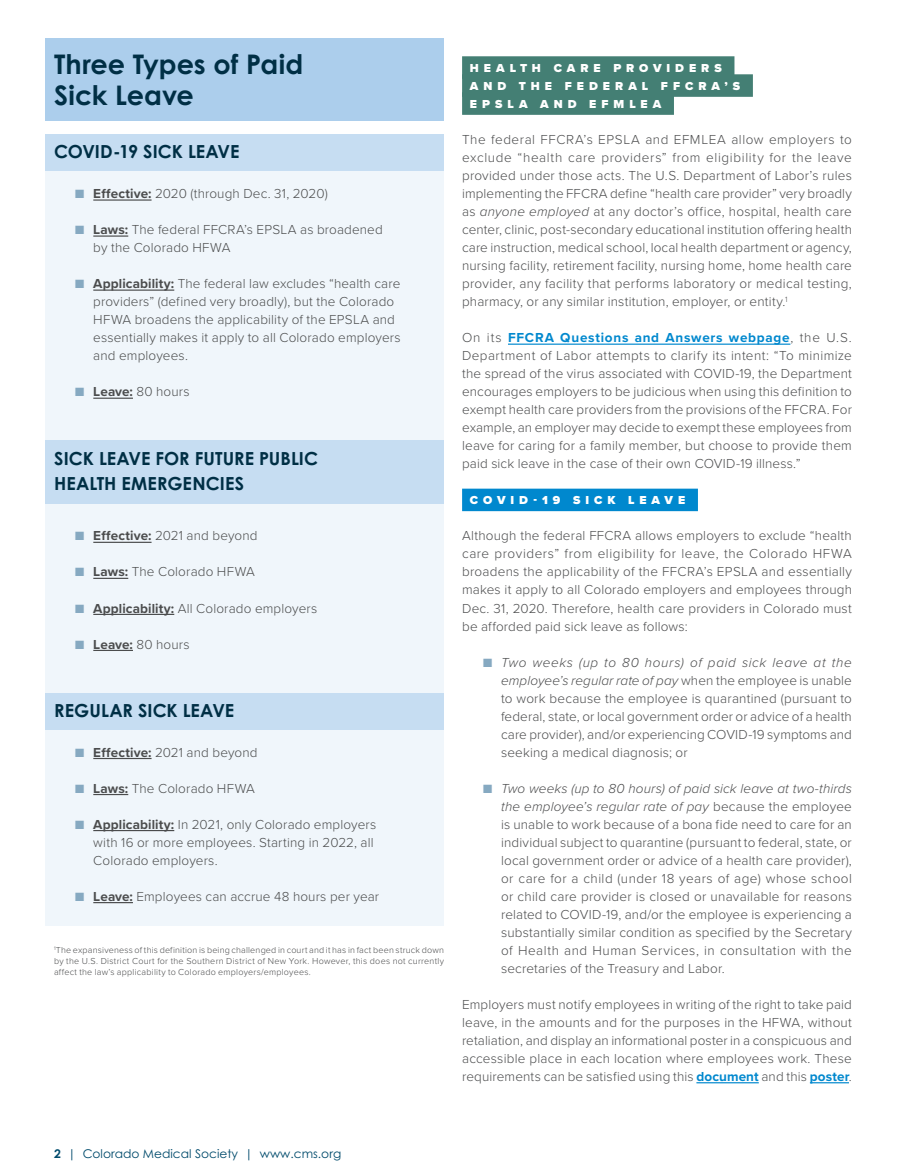
<style>
.page{position:relative;width:906px;height:1176px;background:#fff}
.page>*{position:absolute;margin:0;border:0;box-sizing:border-box;transform-origin:0 0}
.New_-_Main_Title{font:700 27px/31.5px "Century Gothic Pro";color:#002f45}
.New_-_Small_Title{font:700 18px/25.5px "Century Gothic Pro";color:#002f45}
.Body_Copy{font:300 13.5px/18px "Proxima Nova";letter-spacing:.01em;color:#4b4c4d;text-align:justify}
.TOC_-_Large{font:900 12px/18px "Proxima Nova";letter-spacing:.415em;color:#fff}
.t1{font:12px "Century Gothic Pro";color:#004b6c}
.Body_Copy-2{font:300 9px/10.8px "Proxima Nova";letter-spacing:.025em;color:#4b4c4d;text-align:justify}
.s1{color:#86a9c1}
.s2{font-weight:700}
.s3{font-style:italic}
.s4{font-weight:700;color:#0088ce}
</style>
<div class="page">
<div style="left:45px;top:135px;width:399px;height:791px;background:#f0f6fb"></div>
<div style="left:45px;top:134px;width:399px;height:36px;background:#c6ddf2"></div>
<div style="left:45px;top:39px;width:399px;height:82px;background:#acceec"></div>
<div style="left:45px;top:440px;width:399px;height:63px;background:#c6ddf2"></div>
<div style="left:45px;top:693px;width:399px;height:36px;background:#c6ddf2"></div>
<hr style="left:93px;top:199px;width:58px;height:1px;background:#4b4c4d">
<hr style="left:93px;top:235px;width:35px;height:1px;background:#4b4c4d">
<hr style="left:93px;top:289px;width:81px;height:1px;background:#4b4c4d">
<hr style="left:93px;top:397px;width:40px;height:1px;background:#4b4c4d">
<hr style="left:93px;top:541px;width:58px;height:1px;background:#4b4c4d">
<hr style="left:93px;top:577px;width:35px;height:1px;background:#4b4c4d">
<hr style="left:93px;top:613px;width:81px;height:1px;background:#4b4c4d">
<hr style="left:93px;top:649px;width:40px;height:1px;background:#4b4c4d">
<hr style="left:93px;top:757px;width:58px;height:1px;background:#4b4c4d">
<hr style="left:93px;top:793px;width:35px;height:1px;background:#4b4c4d">
<hr style="left:93px;top:829px;width:81px;height:1px;background:#4b4c4d">
<hr style="left:93px;top:901px;width:40px;height:1px;background:#4b4c4d">
<div style="left:462px;top:56px;width:272px;height:23px;background:#447f74"></div>
<div style="left:462px;top:74px;width:290px;height:23px;background:#447f74"></div>
<div style="left:462px;top:92px;width:211px;height:23px;background:#447f74"></div>
<hr style="left:507px;top:343px;width:283px;height:1px;background:#0088ce">
<div style="left:462px;top:488px;width:235px;height:23px;background:#0088ce"></div>
<hr style="left:696px;top:1081px;width:62px;height:1px;background:#0088ce">
<hr style="left:809px;top:1081px;width:39px;height:1px;background:#0088ce">
<p class="New_-_Main_Title" style="left:54px;top:48px;width:250px">Three Types of Paid<br>Sick Leave</p>
<p class="New_-_Small_Title" style="left:54px;top:139px;width:186px">COVID-19 SICK LEAVE</p>
<p class="Body_Copy" style="left:75px;top:184px;width:254px"><span class="s1">■</span> <span class="s2">Effective:</span> 2020 (through Dec. 31, 2020)</p>
<p class="Body_Copy" style="left:93px;top:220px;width:291px;text-indent:-18px"><span class="s1">■</span> <span class="s2">Laws:</span> The federal FFCRA’s EPSLA as broadened by the Colorado HFWA</p>
<p class="Body_Copy" style="left:93px;top:274px;width:309px;text-align:left;text-indent:-18px"><span class="s1">■</span> <span class="s2">Applicability:</span> The federal law excludes “health care providers” (defined very broadly), but the Colorado HFWA broadens the applicability of the EPSLA and essentially makes it apply to all Colorado employers and employees.</p>
<p class="Body_Copy" style="left:75px;top:382px;width:116px"><span class="s1">■</span> <span class="s2">Leave:</span> 80 hours</p>
<p class="New_-_Small_Title" style="left:54px;top:445px;width:265px">SICK LEAVE FOR FUTURE PUBLIC<br>HEALTH EMERGENCIES</p>
<p class="Body_Copy" style="left:75px;top:526px;width:184px"><span class="s1">■</span> <span class="s2">Effective:</span> 2021 and beyond</p>
<p class="Body_Copy" style="left:75px;top:562px;width:181px"><span class="s1">■</span> <span class="s2">Laws:</span> The Colorado HFWA</p>
<p class="Body_Copy" style="left:75px;top:598px;width:243px"><span class="s1">■</span> <span class="s2">Applicability:</span> All Colorado employers</p>
<p class="Body_Copy" style="left:75px;top:634px;width:116px"><span class="s1">■</span> <span class="s2">Leave:</span> 80 hours</p>
<p class="New_-_Small_Title" style="left:54px;top:697px;width:181px">REGULAR SICK LEAVE</p>
<p class="Body_Copy" style="left:75px;top:742px;width:184px"><span class="s1">■</span> <span class="s2">Effective:</span> 2021 and beyond</p>
<p class="Body_Copy" style="left:75px;top:778px;width:181px"><span class="s1">■</span> <span class="s2">Laws:</span> The Colorado HFWA</p>
<p class="Body_Copy" style="left:93px;top:814px;width:284px;text-align:left;text-indent:-18px"><span class="s1">■</span> <span class="s2">Applicability:</span> In 2021, only Colorado employers with 16 or more employees. Starting in 2022, all<br>Colorado employers.</p>
<p class="Body_Copy" style="left:75px;top:886px;width:305px"><span class="s1">■</span> <span class="s2">Leave:</span> Employees can accrue 48 hours per year</p>
<p class="Body_Copy-2" style="left:54px;top:943px;width:391px"><sup>1</sup>The expansiveness of this definition is being challenged in court and it has in fact been struck down by the U.S. District Court for the Southern District of New York. However, this does not currently affect the law’s applicability to Colorado employers/employees.</p>
<p class="TOC_-_Large" style="left:469px;top:59px;width:271px">HEALTH CARE PROVIDERS<br>AND THE FEDERAL FFCRA’S<br>EPSLA AND EFMLEA</p>
<p class="Body_Copy" style="left:462px;top:130px;width:391px">The federal FFCRA’s EPSLA and EFMLEA allow employers to exclude “health care providers” from eligibility for the leave provided under those acts. The U.S. Department of Labor’s rules implementing the FFCRA define “health care provider” very broadly as <span class="s3">anyone employed</span> at any doctor’s office, hospital, health care center, clinic, post-secondary educational institution offering health care instruction, medical school, local health department or agency, nursing facility, retirement facility, nursing home, home health care provider, any facility that performs laboratory or medical testing, pharmacy, or any similar institution, employer, or entity.<sup>1</sup></p>
<p class="Body_Copy" style="left:462px;top:328px;width:391px">On its <span class="s4">FFCRA Questions and Answers webpage</span>, the U.S.<br>Department of Labor attempts to clarify its intent: “To minimize the spread of the virus associated with COVID-19, the Department encourages employers to be judicious when using this definition to exempt health care providers from the provisions of the FFCRA. For example, an employer may decide to exempt these employees from leave for caring for a family member, but choose to provide them paid sick leave in the case of their own COVID-19 illness.”</p>
<p class="TOC_-_Large" style="left:469px;top:491px;width:217px">COVID-19 SICK LEAVE</p>
<p class="Body_Copy" style="left:462px;top:526px;width:391px">Although the federal FFCRA allows employers to exclude “health care providers” from eligibility for leave, the Colorado HFWA broadens the applicability of the FFCRA’s EPSLA and essentially makes it apply to all Colorado employers and employees through Dec. 31, 2020. Therefore, health care providers in Colorado must be afforded paid sick leave as follows:</p>
<p class="Body_Copy" style="left:501px;top:652px;width:352px;text-indent:-18px"><span class="s1">■</span> <span class="s3">Two weeks (up to 80 hours) of paid sick leave at the employee’s regular rate of pay</span> when the employee is unable to work because the employee is quarantined (pursuant to federal, state, or local government order or advice of a health care provider), and/or experiencing COVID-19 symptoms and seeking a medical diagnosis; or</p>
<p class="Body_Copy" style="left:501px;top:778px;width:352px;text-indent:-18px"><span class="s1">■</span> <span class="s3">Two weeks (up to 80 hours) of paid sick leave at two-thirds the employee’s regular rate of pay</span> because the employee is unable to work because of a bona fide need to care for an individual subject to quarantine (pursuant to federal, state, or local government order or advice of a health care provider), or care for a child (under 18 years of age) whose school or child care provider is closed or unavailable for reasons related to COVID-19, and/or the employee is experiencing a substantially similar condition as specified by the Secretary of Health and Human Services, in consultation with the secretaries of the Treasury and Labor.</p>
<p class="Body_Copy" style="left:462px;top:994px;width:391px">Employers must notify employees in writing of the right to take paid leave, in the amounts and for the purposes in the HFWA, without retaliation, and display an informational poster in a conspicuous and accessible place in each location where employees work. These requirements can be satisfied using this <span class="s4">document</span> and this <span class="s4">poster</span>.</p>
<p class="t1" style="left:54px;top:1145px;width:288px"><span class="s2">2</span> | Colorado Medical Society | www.cms.org</p>
</div>
